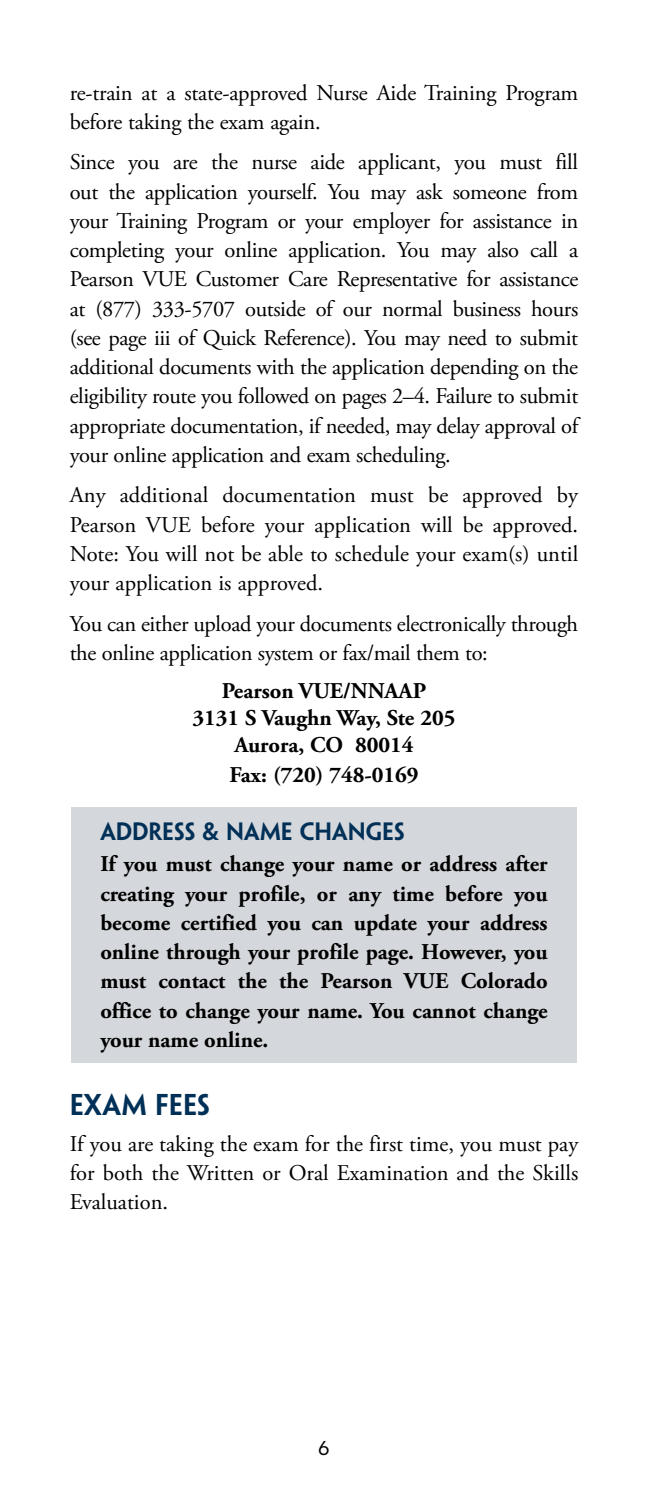
<style>
.page{position:relative;width:648px;height:1499px;background:#fff}
.page>*{position:absolute;margin:0;border:0;box-sizing:border-box;transform-origin:0 0}
.t1{font:600 27px "Penumbra Sans Std";color:#003057}
.t2{font:22.5px/29.2px "Adobe Garamond Pro";letter-spacing:-.015em;color:#000;text-align:justify}
.t3{font:700 22.5px/29.2px "Adobe Garamond Pro";color:#000;text-align:center}
.t4{font:600 22.5px "Penumbra Sans Std";color:#003057}
.t5{font:18px "Penumbra Sans Std";color:#000}
</style>
<div class="page">
<div style="left:71px;top:806px;width:506px;height:256px;background:#d4d7db"></div>
<p class="t2" style="left:70px;top:79px;width:510px">re-train at a state-approved Nurse Aide Training Program before taking the exam again.</p>
<p class="t2" style="left:70px;top:148px;width:510px">Since you are the nurse aide applicant, you must fill out the application yourself. You may ask someone from your Training Program or your employer for assistance in completing your online application. You may also call a Pearson VUE Customer Care Representative for assistance at (877) 333-5707 outside of our normal business hours (see page iii of Quick Reference). You may need to submit additional documents with the application depending on the eligibility route you followed on pages 2–4. Failure to submit appropriate documentation, if needed, may delay approval of your online application and exam scheduling.</p>
<p class="t2" style="left:70px;top:481px;width:510px">Any additional documentation must be approved by Pearson VUE before your application will be approved.<br>Note: You will not be able to schedule your exam(s) until your application is approved.</p>
<p class="t2" style="left:70px;top:610px;width:510px">You can either upload your documents electronically through the online application system or fax/mail them to:</p>
<p class="t3" style="left:193px;top:678px;width:264px;line-height:27px">Pearson VUE/NNAAP<br>3131 S Vaughn Way, Ste 205<br>Aurora, CO 80014</p>
<p class="t3" style="left:229px;top:760px;width:191px">Fax: (720) 748-0169</p>
<p class="t4" style="left:100px;top:817px;width:306px">ADDRESS &amp; NAME CHANGES</p>
<p class="t3" style="left:100px;top:850px;width:449px;text-align:justify">If you must change your name or address after creating your profile, or any time before you become certified you can update your address online through your profile page. However, you must contact the the Pearson VUE Colorado office to change your name. You cannot change your name online.</p>
<p class="t1" style="left:70px;top:1087px;width:142px">EXAM FEES</p>
<p class="t2" style="left:70px;top:1129px;width:510px">If you are taking the exam for the first time, you must pay for both the Written or Oral Examination and the Skills Evaluation.</p>
<p class="t5" style="left:319px;top:1437px;width:12px">6</p>
</div>
